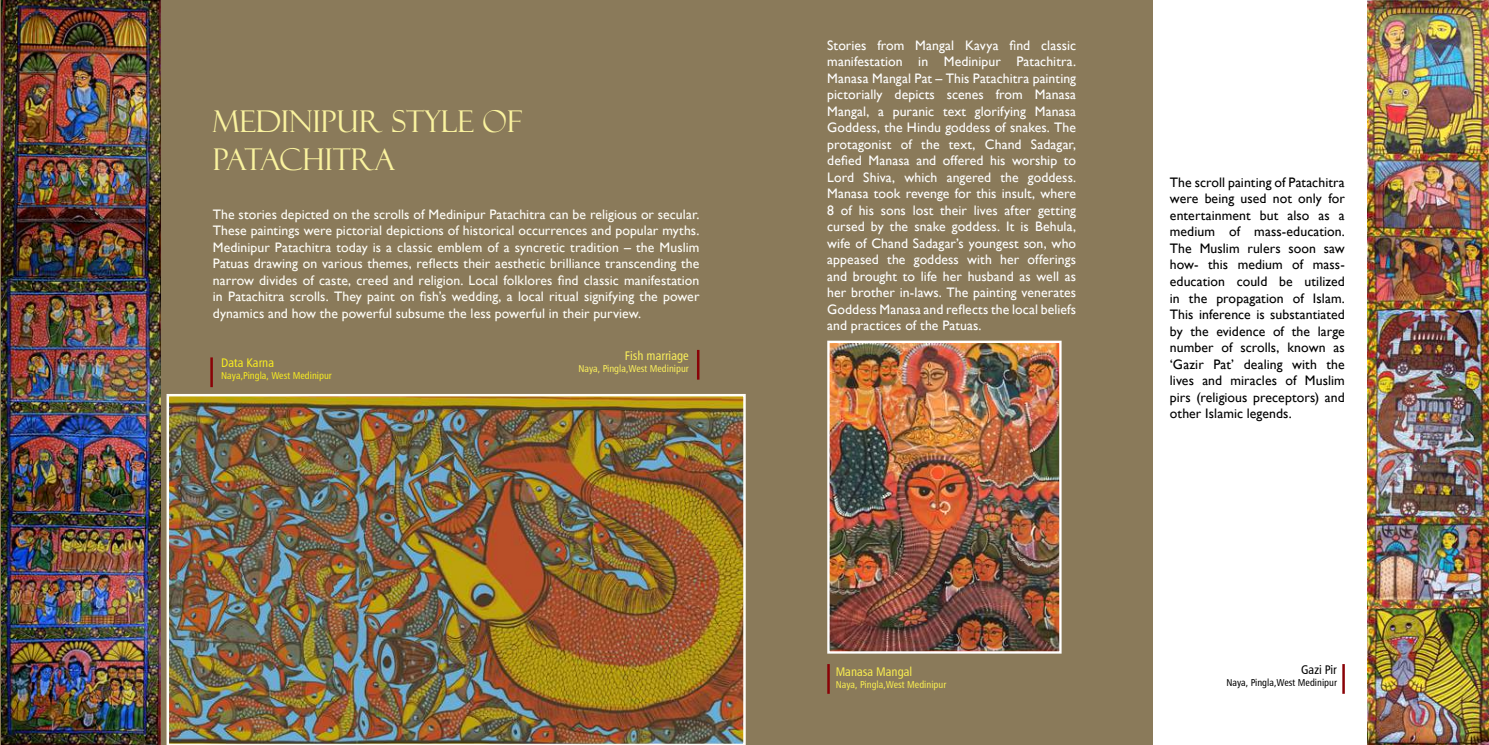
<style>
.page{position:relative;width:1489px;height:745px;background:#fff}
.page>*{position:absolute;margin:0;border:0;box-sizing:border-box;transform-origin:0 0}
.t1{font:30px/37.5px "Felix Titling";color:#faf39f}
.t2{font:13.75px/16.5px "Gill Sans";letter-spacing:.005em;color:#fff;text-align:justify}
.t3{font:13.75px/16.5px "Gill Sans";letter-spacing:.005em;color:#fffef8;text-align:justify}
.t4{font:13.75px/16.5px "Gill Sans";letter-spacing:.005em;color:#000;text-align:justify}
.t5{font:12.5px "Humanist 777 BT Roman Condensed B";color:#faef5b}
.t6{font:12.5px "Humanist 777 BT Roman Condensed B";color:#f8ed50}
.t7{font:12.5px "Humanist 777 BT Roman Condensed B";color:#f6eb21}
.t8{font:12.5px "Humanist 777 BT Roman Condensed B";color:#000}
.t9{font:10px "Humanist 777 BT Roman Condensed B";color:#faef5b}
.t10{font:10px "Humanist 777 BT Roman Condensed B";color:#f6eb21}
.t11{font:10px "Humanist 777 BT Roman Condensed B";color:#f8ed50}
.t12{font:10px "Humanist 777 BT Roman Condensed B";color:#000}
</style>
<div class="page">
<div style="left:0;top:0;width:1152px;height:744px;background:#8a7a5a"></div>
<img style="left:1px;top:0;width:160px;height:744px">
<img style="left:166px;top:394px;width:579px;height:350px">
<hr style="left:210px;top:357px;width:3px;height:30px;background:#8a0207">
<hr style="left:697px;top:349px;width:2px;height:30px;background:#8a0207">
<img style="left:830px;top:343px;width:228px;height:307px">
<div style="left:827px;top:340px;width:234px;height:313px;border:2px solid #fff"></div>
<hr style="left:827px;top:663px;width:2px;height:30px;background:#8a0207">
<img style="left:1367px;top:0;width:121px;height:744px">
<hr style="left:1342px;top:663px;width:2px;height:30px;background:#8a0207">
<h1 class="t1" style="left:213px;top:103px;width:311px">MEDINIPUR STYLE OF<br>PATACHITRA</h1>
<p class="t3" style="left:213px;top:207px;width:488px">The stories depicted on the scrolls of Medinipur Patachitra can be religious or secular.<br>These paintings were pictorial depictions of historical occurrences and popular myths.<br>Medinipur Patachitra today is a classic emblem of a syncretic tradition – the Muslim Patuas drawing on various themes, re昀氀ects their aesthetic brilliance transcending the narrow divides of caste, creed and religion. Local folklores 昀椀nd classic manifestation in Patachitra scrolls. They paint on 昀椀sh’s wedding, a local ritual signifying the power dynamics and how the powerful subsume the less powerful in their purview.</p>
<p class="t5" style="left:625px;top:350px;width:65px">Fish marriage</p>
<p class="t9" style="left:578px;top:364px;width:112px">Naya, Pingla,West Medinipur</p>
<p class="t7" style="left:221px;top:357px;width:54px">Data Karna</p>
<p class="t10" style="left:221px;top:371px;width:112px">Naya,Pingla, West Medinipur</p>
<p class="t2" style="left:827px;top:37px;width:250px">Stories from Mangal Kavya 昀椀nd classic manifestation in Medinipur Patachitra.<br>Manasa Mangal Pat – This Patachitra painting pictorially depicts scenes from Manasa Mangal, a puranic text glorifying Manasa Goddess, the Hindu goddess of snakes. The protagonist of the text, Chand Sadagar, de昀椀ed Manasa and offered his worship to Lord Shiva, which angered the goddess.<br>Manasa took revenge for this insult, where 8 of his sons lost their lives after getting cursed by the snake goddess. It is Behula, wife of Chand Sadagar’s youngest son, who appeased the goddess with her offerings and brought to life her husband as well as her brother in-laws. The painting venerates Goddess Manasa and re昀氀ects the local beliefs and practices of the Patuas.</p>
<p class="t4" style="left:1169px;top:175px;width:176px">The scroll painting of Patachitra were being used not only for entertainment but also as a medium of mass-education.<br>The Muslim rulers soon saw how- this medium of mass&shy;education could be utilized in the propagation of Islam.<br>This inference is substantiated by the evidence of the large number of scrolls, known as ‘Gazir Pat’ dealing with the lives and miracles of Muslim pirs (religious preceptors) and other Islamic legends.</p>
<p class="t6" style="left:835px;top:666px;width:78px">Manasa Mangal</p>
<p class="t11" style="left:835px;top:680px;width:112px">Naya, Pingla,West Medinipur</p>
<p class="t8" style="left:1301px;top:663px;width:37px">Gazi Pir</p>
<p class="t12" style="left:1226px;top:677px;width:112px">Naya, Pingla,West Medinipur</p>
</div>
